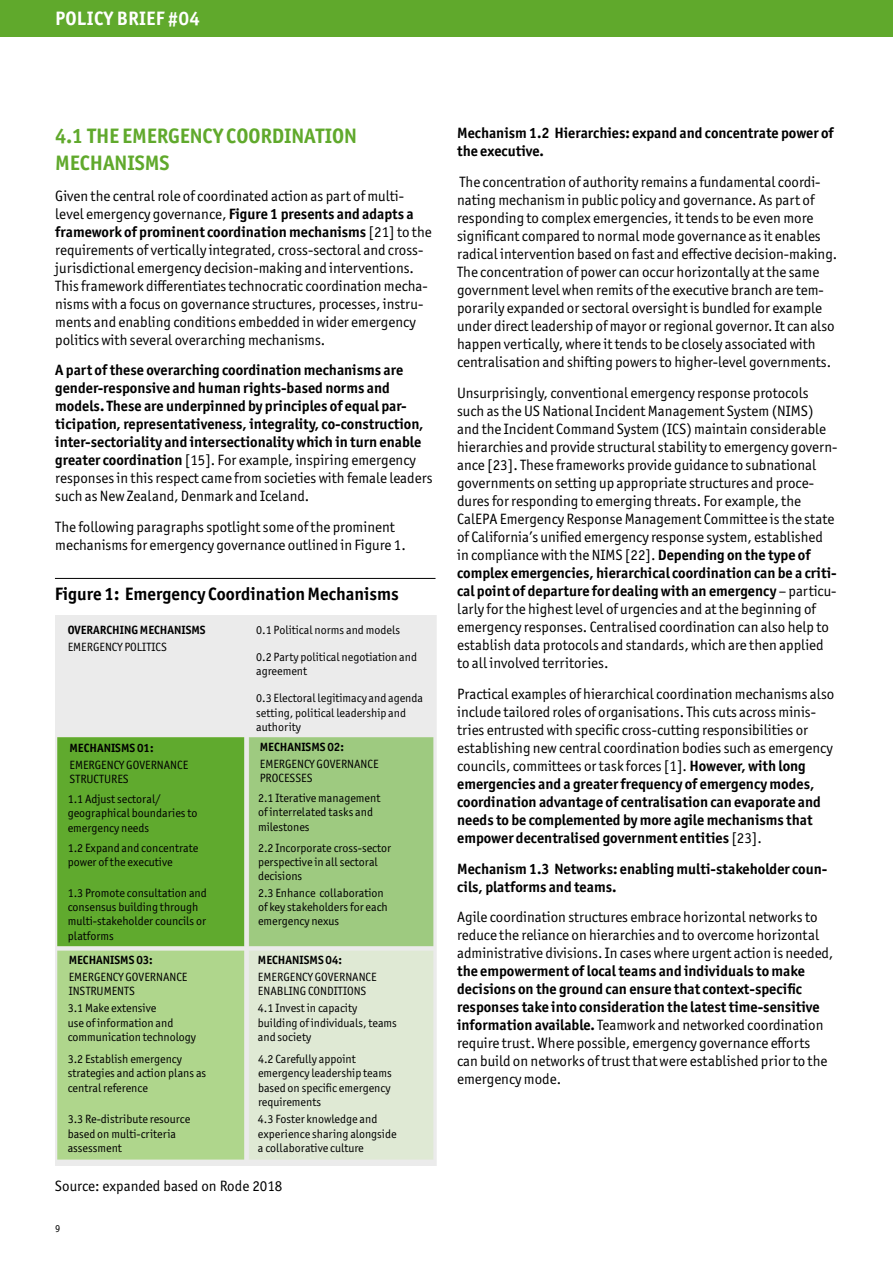
<style>
.page{position:relative;width:893px;height:1263px;background:#fff}
.page>*{position:absolute;margin:0;border:0;box-sizing:border-box;transform-origin:0 0}
.t1{font:700 21px/27px "Officina Sans ITC Pro";letter-spacing:-.005em;color:#60a92c}
.t2{font:700 19.5px "Officina Sans ITC Pro";letter-spacing:.01em;color:#fff}
.t3{font:700 18px "Officina Sans ITC Pro";color:#000}
.t4{font:15px/18px "Officina Sans ITC Pro";color:#000}
.t5{font:700 15px/18px "Officina Sans ITC Pro";color:#000}
.t6{font:12px/14.4px "Officina Sans ITC Pro";color:#000}
.t7{font:700 12px "Officina Sans ITC Pro";color:#000}
.t8{font:10.5px "Officina Sans ITC Pro";color:#000}
.s1{font-weight:700}
.s2{font-weight:400}
</style>
<div class="page">
<div style="left:0;top:0;width:893px;height:36px;background:#60a92c"></div>
<img style="left:55px;top:616px;width:381px;height:549px">
<hr style="left:55px;top:578px;width:380px;height:1px;background:#000">
<h2 class="t2" style="left:55px;top:6px;width:146px">POLICY BRIEF #04</h2>
<h1 class="t1" style="left:55px;top:122px;width:303px">4.1 THE EMERGENCY COORDINATION<br>MECHANISMS</h1>
<p class="t4" style="left:55px;top:186px;width:378px">Given the central role of coordinated action as part of multi&shy;level emergency governance, <span class="s1">Figure 1 presents and adapts a framework of prominent coordination mechanisms</span> [21] to the requirements of vertically integrated, cross-sectoral and cross&shy;jurisdictional emergency decision-making and interventions.<br>This framework differentiates technocratic coordination mecha&shy;nisms with a focus on governance structures, processes, instru&shy;ments and enabling conditions embedded in wider emergency politics with several overarching mechanisms.</p>
<p class="t5" style="left:55px;top:361px;width:379px">A part of these overarching coordination mechanisms are gender-responsive and human rights-based norms and models. These are underpinned by principles of equal par&shy;ticipation, representativeness, integrality, co-construction, inter-sectoriality and intersectionality which in turn enable greater coordination <span class="s2">[15]. For example, inspiring emergency responses in this respect came from societies with female leaders such as New Zealand, Denmark and Iceland.</span></p>
<p class="t4" style="left:55px;top:518px;width:352px">The following paragraphs spotlight some of the prominent mechanisms for emergency governance outlined in Figure 1.</p>
<p class="t3" style="left:55px;top:583px;width:345px">Figure 1: Emergency Coordination Mechanisms</p>
<p class="t7" style="left:68px;top:622px;width:139px">OVERARCHING MECHANISMS</p>
<p class="t6" style="left:68px;top:640px;width:101px">EMERGENCY POLITICS</p>
<p class="t6" style="left:256px;top:622px;width:145px">0.1 Political norms and models</p>
<p class="t6" style="left:256px;top:649px;width:162px">0.2 Party political negotiation and agreement</p>
<p class="t6" style="left:256px;top:691px;width:168px">0.3 Electoral legitimacy and agenda setting, political leadership and authority</p>
<p class="t7" style="left:70px;top:740px;width:86px">MECHANISMS 01:</p>
<p class="t7" style="left:260px;top:739px;width:86px">MECHANISMS 02:</p>
<p class="t6" style="left:70px;top:758px;width:120px">EMERGENCY GOVERNANCE<br>STRUCTURES</p>
<p class="t6" style="left:68px;top:791px;width:131px">1.1 Adjust sectoral/ geographical boundaries to emergency needs</p>
<p class="t6" style="left:68px;top:840px;width:132px">1.2 Expand and concentrate power of the executive</p>
<p class="t6" style="left:68px;top:885px;width:141px">1.3 Promote consultation and consensus building through multi-stakeholder councils or platforms</p>
<p class="t6" style="left:260px;top:757px;width:120px">EMERGENCY GOVERNANCE<br>PROCESSES</p>
<p class="t6" style="left:258px;top:790px;width:124px">2.1 Iterative management of interrelated tasks and milestones</p>
<p class="t6" style="left:258px;top:840px;width:135px">2.2 Incorporate cross-sector perspective in all sectoral decisions</p>
<p class="t6" style="left:258px;top:885px;width:131px">2.3 Enhance collaboration of key stakeholders for each emergency nexus</p>
<p class="t7" style="left:258px;top:952px;width:86px">MECHANISMS 04:</p>
<p class="t6" style="left:258px;top:969px;width:120px">EMERGENCY GOVERNANCE<br>ENABLING CONDITIONS</p>
<p class="t6" style="left:258px;top:1001px;width:140px">4.1 Invest in capacity building of individuals, teams and society</p>
<p class="t7" style="left:69px;top:952px;width:86px">MECHANISMS 03:</p>
<p class="t6" style="left:69px;top:969px;width:120px">EMERGENCY GOVERNANCE<br>INSTRUMENTS</p>
<p class="t6" style="left:68px;top:1001px;width:130px">3.1 Make extensive<br>use of information and communication technology</p>
<p class="t6" style="left:68px;top:1051px;width:140px">3.2 Establish emergency strategies and action plans as central reference</p>
<p class="t6" style="left:68px;top:1112px;width:124px">3.3 Re-distribute resource based on multi-criteria assessment</p>
<p class="t4" style="left:55px;top:1176px;width:229px">Source: expanded based on Rode 2018</p>
<p class="t6" style="left:258px;top:1051px;width:135px">4.2 Carefully appoint emergency leadership teams based on specific emergency requirements</p>
<p class="t6" style="left:258px;top:1112px;width:140px">4.3 Foster knowledge and experience sharing alongside a collaborative culture</p>
<p class="t8" style="left:55px;top:1222px;width:7px">9</p>
<p class="t5" style="left:457px;top:124px;width:378px">Mechanism 1.2 Hierarchies: expand and concentrate power of the executive.</p>
<p class="t4" style="left:457px;top:173px;width:382px">The concentration of authority remains a fundamental coordi&shy;nating mechanism in public policy and governance. As part of responding to complex emergencies, it tends to be even more significant compared to normal mode governance as it enables radical intervention based on fast and effective decision-making.<br>The concentration of power can occur horizontally at the same government level when remits of the executive branch are tem&shy;porarily expanded or sectoral oversight is bundled for example under direct leadership of mayor or regional governor. It can also happen vertically, where it tends to be closely associated with centralisation and shifting powers to higher-level governments.</p>
<p class="t4" style="left:457px;top:384px;width:382px">Unsurprisingly, conventional emergency response protocols such as the US National Incident Management System (NIMS) and the Incident Command System (ICS) maintain considerable hierarchies and provide structural stability to emergency govern&shy;ance [23]. These frameworks provide guidance to subnational governments on setting up appropriate structures and proce&shy;dures for responding to emerging threats. For example, the CalEPA Emergency Response Management Committee is the state of California’s unified emergency response system, established in compliance with the NIMS [22]. <span class="s1">Depending on the type of complex emergencies, hierarchical coordination can be a criti&shy;cal point of departure for dealing with an emergency</span> – particu&shy;larly for the highest level of urgencies and at the beginning of emergency responses. Centralised coordination can also help to establish data protocols and standards, which are then applied to all involved territories.</p>
<p class="t4" style="left:457px;top:685px;width:379px">Practical examples of hierarchical coordination mechanisms also include tailored roles of organisations. This cuts across minis&shy;tries entrusted with specific cross-cutting responsibilities or establishing new central coordination bodies such as emergency councils, committees or task forces [1]. <span class="s1">However, with long emergencies and a greater frequency of emergency modes, coordination advantage of centralisation can evaporate and needs to be complemented by more agile mechanisms that empower decentralised government entities</span> [23].</p>
<p class="t5" style="left:457px;top:859px;width:372px">Mechanism 1.3 Networks: enabling multi-stakeholder coun&shy;cils, platforms and teams.</p>
<p class="t4" style="left:457px;top:908px;width:378px">Agile coordination structures embrace horizontal networks to reduce the reliance on hierarchies and to overcome horizontal administrative divisions. In cases where urgent action is needed,</p>
<p class="t5" style="left:457px;top:962px;width:372px">the empowerment of local teams and individuals to make decisions on the ground can ensure that context-specific responses take into consideration the latest time-sensitive information available. <span class="s2">Teamwork and networked coordination require trust. Where possible, emergency governance efforts can build on networks of trust that were established prior to the emergency mode.</span></p>
</div>
